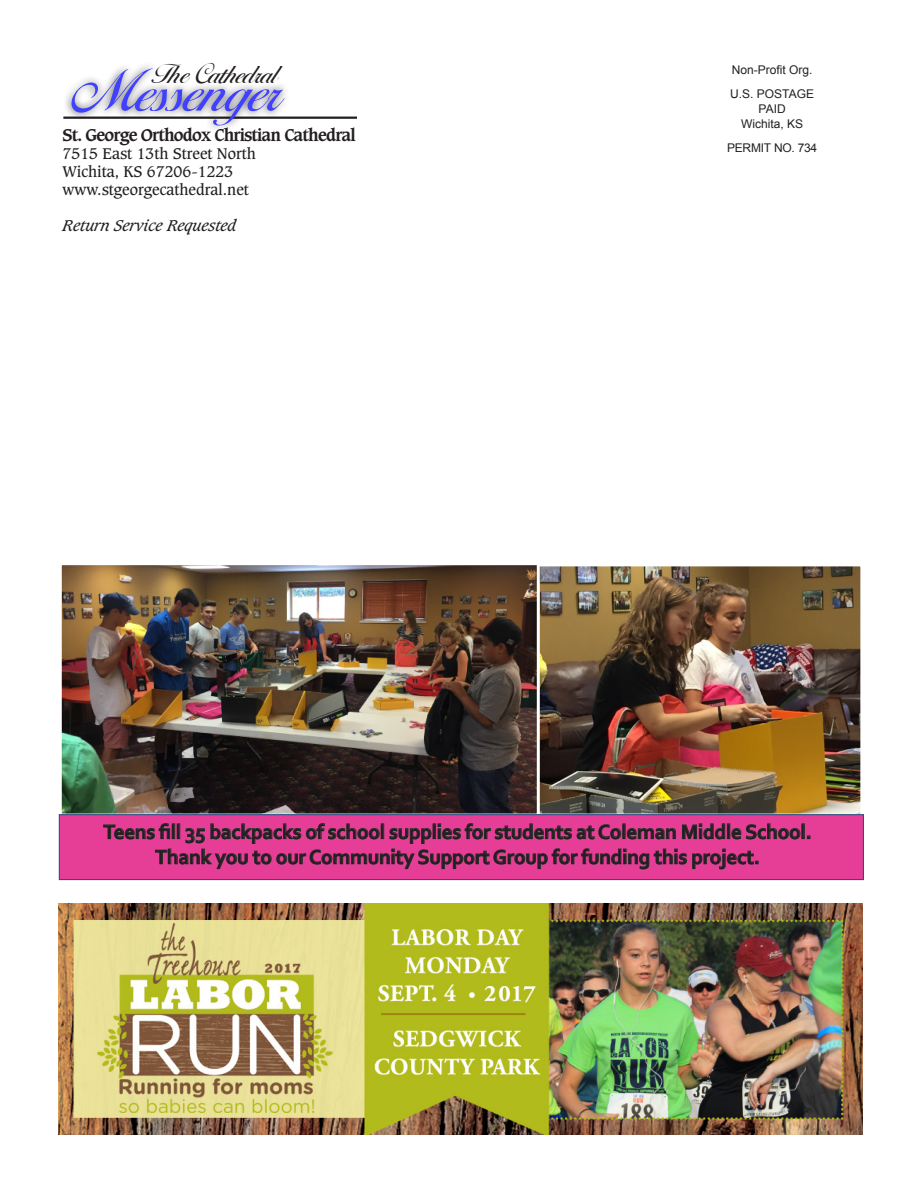
<style>
.page{position:relative;width:918px;height:1188px;background:#fff}
.page>*{position:absolute;margin:0;border:0;box-sizing:border-box;transform-origin:0 0}
.t1{font:72px "Cotillion";letter-spacing:-.01em;color:#4040ff}
.t2{font:33px "Cotillion";letter-spacing:-.03em;color:#231f20}
.t3{font:700 21px/25.2px "Corbel";letter-spacing:-.01em;color:#231f20;text-align:center}
.t4{font:700 16.5px "Caxton";letter-spacing:-.05em;color:#231f20}
.t5{font:15px/18px "Caxton";color:#231f20}
.t6{font:italic 15px "Caxton";color:#231f20}
.t7{font:12px/24px "Arial";color:#231f20}
.t8{font:12px "Arial";letter-spacing:-.02em;color:#231f20}
</style>
<div class="page">
<hr style="left:63px;top:117px;width:294px;height:2px;background:#231f20">
<div style="left:63px;top:60px;width:229px;height:73px;background:#231f20;opacity:.75"></div>
<img style="left:540px;top:567px;width:319px;height:246px">
<div style="left:530px;top:563px;width:333px;height:254px;border:3px solid #fff"></div>
<img style="left:63px;top:566px;width:473px;height:247px">
<div style="left:59px;top:562px;width:481px;height:255px;border:3px solid #fff"></div>
<img style="left:59px;top:904px;width:804px;height:230px">
<div style="left:59px;top:814px;width:805px;height:66px;background:#e63e97;border:1px solid #2e5080"></div>
<svg style="left:103px;top:823px;width:707px;height:47px"></svg>
<h2 class="t2" style="left:153px;top:56px;width:129px">The Cathedral</h2>
<h1 class="t1" style="left:78px;top:53px;width:212px">Messenger</h1>
<p class="t4" style="left:63px;top:125px;width:295px">St. George Orthodox Christian Cathedral</p>
<p class="t5" style="left:63px;top:145px;width:195px">7515 East 13th Street North<br>Wichita, KS 67206-1223 www.stgeorgecathedral.net</p>
<p class="t6" style="left:63px;top:216px;width:175px">Return Service Requested</p>
<p class="t7" style="left:730px;top:58px;width:85px">Non-Profit Org.<br>U.S. POSTAGE</p>
<p class="t7" style="left:741px;top:101px;width:64px;line-height:15px;text-align:center">PAID<br>Wichita, KS</p>
<p class="t8" style="left:727px;top:140px;width:92px">PERMIT NO. 734</p>
<p class="t3" style="left:103px;top:819px;width:710px">Teens fill 35 backpacks of school supplies for students at Coleman Middle School.<br>Thank you to our Community Support Group for funding this project.</p>
</div>
